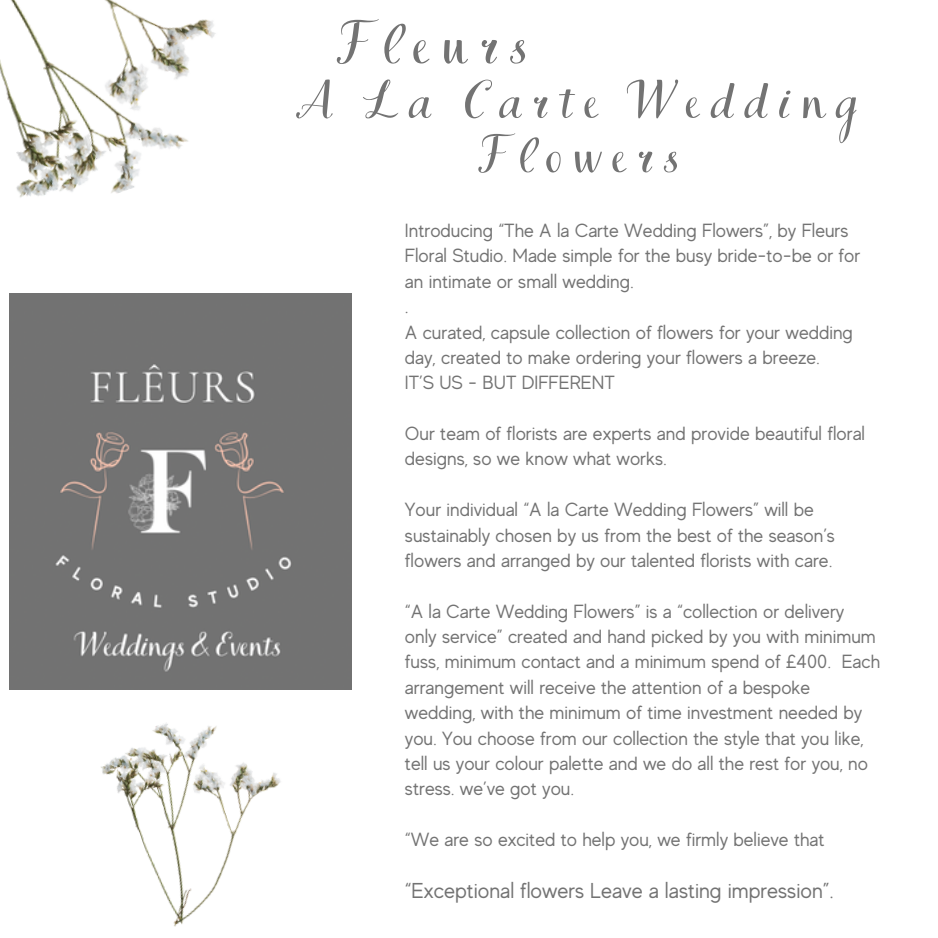
<style>
.page{position:relative;width:938px;height:938px;background:#fff}
.page>*{position:absolute;margin:0;border:0;box-sizing:border-box;transform-origin:0 0}
.t1{font:62.5px "Books Script";letter-spacing:.2em;color:#737373}
.t2{font:55px/54.5px "Books Script";letter-spacing:.2em;color:#737373;text-align:center}
.t3{font:21.5px "MADE Evolve Sans";color:#737373}
.t4{font:19px/25.2px "MADE Evolve Sans";color:#737373}
</style>
<div class="page">
<img style="left:10px;top:294px;width:341px;height:395px">
<img style="left:0;top:0;width:216px;height:198px">
<img style="left:101px;top:723px;width:180px;height:204px">
<p class="t1" style="left:338px;top:6px;width:192px">Fleurs</p>
<p class="t2" style="left:301px;top:72px;width:557px">A La Carte Wedding<br>Flowers</p>
<p class="t4" style="left:405px;top:218px;width:457px">Introducing “The A la Carte Wedding Flowers”, by Fleurs<br>Floral Studio. Made simple for the busy bride-to-be or for an intimate or small wedding.</p>
<p class="t4" style="left:405px;top:294px;width:5px">.</p>
<p class="t4" style="left:405px;top:319px;width:449px">A curated, capsule collection of flowers for your wedding day, created to make ordering your flowers a breeze.</p>
<p class="t4" style="left:405px;top:370px;width:211px">IT’S US - BUT DIFFERENT</p>
<p class="t4" style="left:405px;top:421px;width:461px">Our team of florists are experts and provide beautiful floral designs, so we know what works.</p>
<p class="t4" style="left:405px;top:497px;width:431px">Your individual “A la Carte Wedding Flowers” will be sustainably chosen by us from the best of the season’s flowers and arranged by our talented florists with care.</p>
<p class="t4" style="left:405px;top:598px;width:477px">“A la Carte Wedding Flowers” is a “collection or delivery only service” created and hand picked by you with minimum fuss, minimum contact and a minimum spend of £400. Each arrangement will receive the attention of a bespoke wedding, with the minimum of time investment needed by you. You choose from our collection the style that you like, tell us your colour palette and we do all the rest for you, no stress. we’ve got you.</p>
<p class="t4" style="left:405px;top:827px;width:421px">“We are so excited to help you, we firmly believe that</p>
<p class="t3" style="left:405px;top:879px;width:430px">“Exceptional flowers Leave a lasting impression”.</p>
</div>
